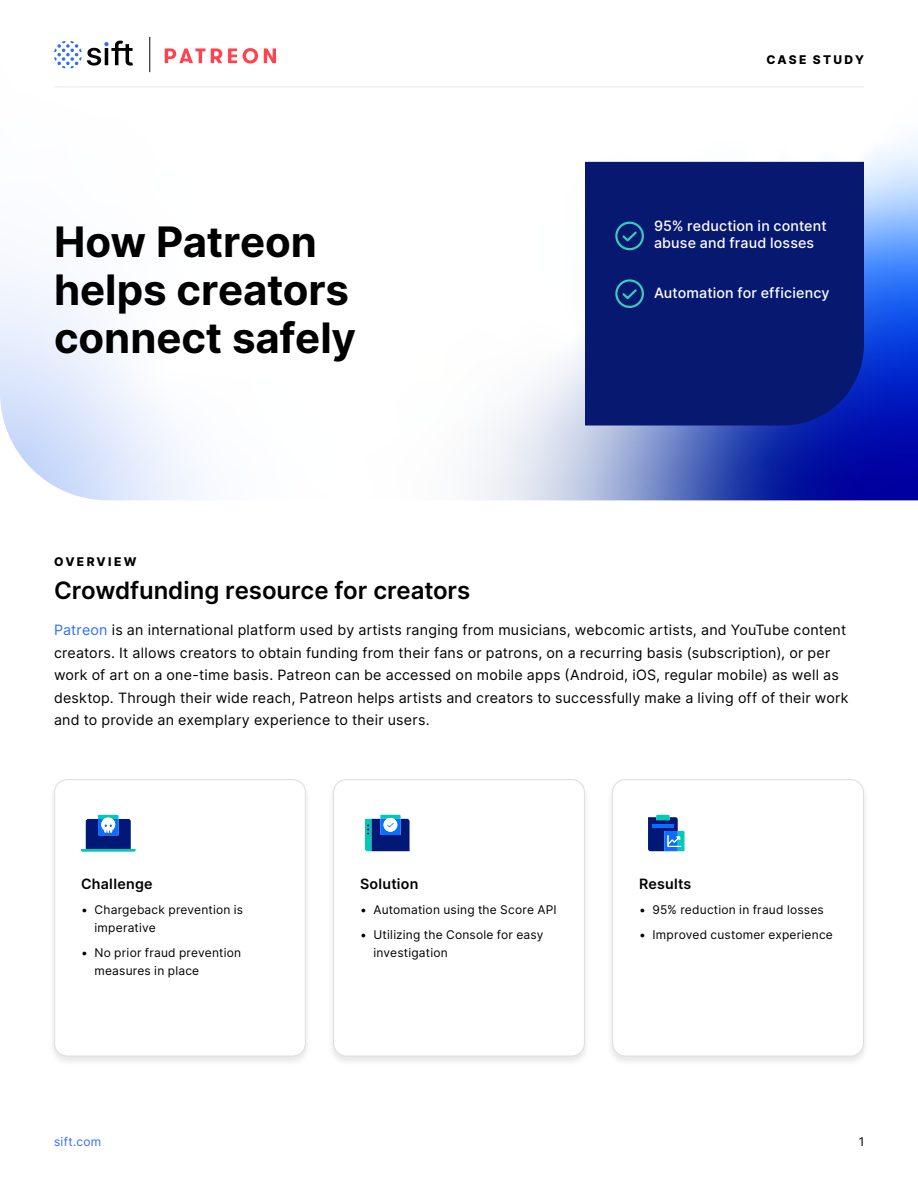
<style>
.page{position:relative;width:918px;height:1188px;background:#fff}
.page>*{position:absolute;margin:0;border:0;box-sizing:border-box;transform-origin:0 0}
.t1{font:700 42px/48px "Inter";letter-spacing:-.005em;color:#000}
.t2{font:600 24px "Inter";letter-spacing:-.005em;color:#000}
.t3{font:14.25px/22.5px "Inter";letter-spacing:.015em;color:#000}
.t4{font:500 14.25px/17.1px "Inter";letter-spacing:.01em;color:#fff}
.t5{font:600 14.25px "Inter";letter-spacing:.02em;color:#000}
.t6{font:12px/18px "Inter";letter-spacing:.02em;color:#000}
.t7{font:800 12px "Inter";letter-spacing:.185em;color:#000}
.t8{font:12px "Inter";letter-spacing:.025em;color:#316cff}
.s1{color:#316cff}
</style>
<div class="page">
<svg style="left:0;top:36px;width:918px;height:464px"></svg>
<svg style="left:54px;top:41px;width:79px;height:27px"></svg>
<svg style="left:165px;top:48px;width:40px;height:15px"></svg>
<svg style="left:211px;top:48px;width:11px;height:15px"></svg>
<svg style="left:228px;top:48px;width:9px;height:15px"></svg>
<svg style="left:243px;top:48px;width:15px;height:16px"></svg>
<svg style="left:264px;top:48px;width:12px;height:15px"></svg>
<hr style="left:54px;top:87px;width:810px;height:1px;background:#ebebeb">
<hr style="left:149px;top:37px;width:1px;height:35px;background:#000">
<div style="left:585px;top:162px;width:279px;height:264px;background:#071871"></div>
<svg style="left:620px;top:230px;width:19px;height:13px"></svg>
<div style="left:615px;top:222px;width:29px;height:28px;border:2px solid #36ccbe;border-radius:50%"></div>
<svg style="left:620px;top:287px;width:19px;height:14px"></svg>
<div style="left:615px;top:279px;width:29px;height:29px;border:2px solid #36ccbe;border-radius:50%"></div>
<div style="left:48px;top:777px;width:264px;height:290px;background:#000;opacity:.1"></div>
<div style="left:55px;top:780px;width:250px;height:276px;background:#fff;border-radius:13px"></div>
<div style="left:54px;top:779px;width:252px;height:278px;border:1px solid #e0e0e0;border-radius:13px"></div>
<svg style="left:81px;top:815px;width:55px;height:37px"></svg>
<div style="left:327px;top:777px;width:264px;height:290px;background:#000;opacity:.1"></div>
<div style="left:334px;top:780px;width:250px;height:276px;background:#fff;border-radius:13px"></div>
<div style="left:333px;top:779px;width:252px;height:278px;border:1px solid #e0e0e0;border-radius:13px"></div>
<svg style="left:365px;top:815px;width:45px;height:36px;background:#2e66a7"></svg>
<div style="left:606px;top:777px;width:264px;height:290px;background:#000;opacity:.1"></div>
<div style="left:613px;top:780px;width:250px;height:276px;background:#fff;border-radius:13px"></div>
<div style="left:612px;top:779px;width:252px;height:278px;border:1px solid #e0e0e0;border-radius:13px"></div>
<svg style="left:648px;top:815px;width:36px;height:36px"></svg>
<p class="t7" style="left:767px;top:50px;width:99px">CASE STUDY</p>
<h1 class="t1" style="left:54px;top:216px;width:304px">How Patreon helps creators connect safely</h1>
<p class="t4" style="left:654px;top:217px;width:174px">95% reduction in content abuse and fraud losses</p>
<p class="t4" style="left:654px;top:283px;width:177px">Automation for efficiency</p>
<p class="t7" style="left:54px;top:553px;width:84px">OVERVIEW</p>
<h2 class="t2" style="left:54px;top:572px;width:418px">Crowdfunding resource for creators</h2>
<p class="t3" style="left:54px;top:618px;width:796px"><span class="s1">Patreon</span> is an international platform used by artists ranging from musicians, webcomic artists, and YouTube content creators. It allows creators to obtain funding from their fans or patrons, on a recurring basis (subscription), or per work of art on a one-time basis. Patreon can be accessed on mobile apps (Android, iOS, regular mobile) as well as desktop. Through their wide reach, Patreon helps artists and creators to successfully make a living off of their work and to provide an exemplary experience to their users.</p>
<p class="t5" style="left:81px;top:873px;width:73px">Challenge</p>
<p class="t6" style="left:94px;top:900px;width:150px;text-indent:-14px">• Chargeback prevention is imperative</p>
<p class="t6" style="left:94px;top:943px;width:148px;text-indent:-14px">• No prior fraud prevention measures in place</p>
<p class="t5" style="left:360px;top:873px;width:60px">Solution</p>
<p class="t6" style="left:360px;top:900px;width:198px">• Automation using the Score API</p>
<p class="t6" style="left:374px;top:925px;width:172px;text-indent:-14px">• Utilizing the Console for easy investigation</p>
<p class="t5" style="left:639px;top:873px;width:54px">Results</p>
<p class="t6" style="left:639px;top:900px;width:186px">• 95% reduction in fraud losses</p>
<p class="t6" style="left:639px;top:925px;width:195px">• Improved customer experience</p>
<p class="t8" style="left:54px;top:1133px;width:49px">sift.com</p>
<p class="t6" style="left:859px;top:1132px;width:7px">1</p>
</div>
